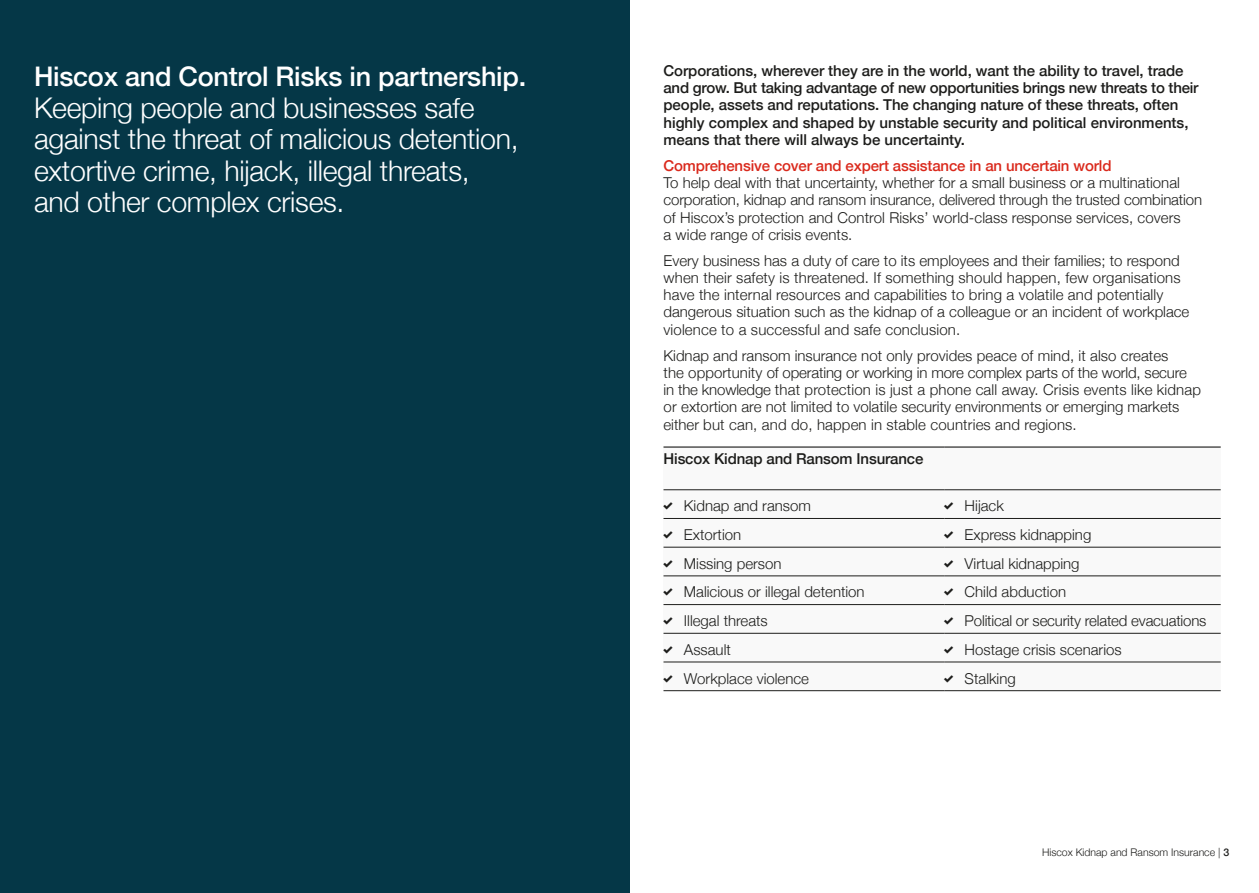
<style>
.page{position:relative;width:1259px;height:893px;background:#fff}
.page>*{position:absolute;margin:0;border:0;box-sizing:border-box;transform-origin:0 0}
.t1{font:300 28.5px/31.5px "Helvetica Neue";letter-spacing:-.01em;color:#fff}
.t2{font:500 27px "Helvetica Neue";letter-spacing:-.01em;color:#fff}
.t3{font:300 15px/17.2px "Helvetica Neue";color:#1d1d1b}
.t4{font:500 15px/17.2px "Helvetica Neue";letter-spacing:-.005em;color:#1d1d1b}
.t5{font:500 15px "Helvetica Neue";letter-spacing:-.01em;color:#da291c}
.t6{font:300 10.5px "Helvetica Neue";color:#1d1d1b}
.s1{font-weight:500}
</style>
<div class="page">
<div style="left:0;top:0;width:629px;height:893px;background:#053747"></div>
<div style="left:663px;top:446px;width:557px;height:245px;background:#f9f9f9"></div>
<hr style="left:663px;top:489px;width:281px;height:1px;background:#1d1d1b">
<hr style="left:944px;top:489px;width:276px;height:1px;background:#1d1d1b">
<hr style="left:663px;top:518px;width:281px;height:1px;background:#1d1d1b">
<hr style="left:944px;top:518px;width:276px;height:1px;background:#1d1d1b">
<hr style="left:663px;top:547px;width:281px;height:1px;background:#1d1d1b">
<hr style="left:944px;top:547px;width:276px;height:1px;background:#1d1d1b">
<hr style="left:663px;top:576px;width:281px;height:1px;background:#1d1d1b">
<hr style="left:944px;top:576px;width:276px;height:1px;background:#1d1d1b">
<hr style="left:663px;top:604px;width:281px;height:1px;background:#1d1d1b">
<hr style="left:944px;top:604px;width:276px;height:1px;background:#1d1d1b">
<hr style="left:663px;top:633px;width:281px;height:1px;background:#1d1d1b">
<hr style="left:944px;top:633px;width:276px;height:1px;background:#1d1d1b">
<hr style="left:663px;top:662px;width:281px;height:1px;background:#1d1d1b">
<hr style="left:944px;top:662px;width:276px;height:1px;background:#1d1d1b">
<hr style="left:663px;top:690px;width:281px;height:1px;background:#1d1d1b">
<hr style="left:944px;top:690px;width:276px;height:1px;background:#1d1d1b">
<hr style="left:663px;top:446px;width:281px;height:2px;background:#1d1d1b">
<hr style="left:944px;top:446px;width:276px;height:2px;background:#1d1d1b">
<h2 class="t2" style="left:34px;top:55px;width:494px">Hiscox and Control Risks in partnership.</h2>
<h1 class="t1" style="left:34px;top:90px;width:486px">Keeping people and businesses safe against the threat of malicious detention, extortive crime, hijack, illegal threats, and other complex crises.</h1>
<p class="t4" style="left:663px;top:61px;width:536px">Corporations, wherever they are in the world, want the ability to travel, trade and grow. But taking advantage of new opportunities brings new threats to their people, assets and reputations. The changing nature of these threats, often highly complex and shaped by unstable security and political environments, means that there will always be uncertainty.</p>
<p class="t5" style="left:663px;top:153px;width:449px">Comprehensive cover and expert assistance in an uncertain world</p>
<p class="t3" style="left:663px;top:173px;width:540px">To help deal with that uncertainty, whether for a small business or a multinational corporation, kidnap and ransom insurance, delivered through the trusted combination of Hiscox’s protection and Control Risks’ world-class response services, covers<br>a wide range of crisis events.</p>
<p class="t3" style="left:663px;top:251px;width:527px">Every business has a duty of care to its employees and their families; to respond when their safety is threatened. If something should happen, few organisations have the internal resources and capabilities to bring a volatile and potentially dangerous situation such as the kidnap of a colleague or an incident of workplace violence to a successful and safe conclusion.</p>
<p class="t3" style="left:663px;top:346px;width:539px">Kidnap and ransom insurance not only provides peace of mind, it also creates<br>the opportunity of operating or working in more complex parts of the world, secure in the knowledge that protection is just a phone call away. Crisis events like kidnap or extortion are not limited to volatile security environments or emerging markets either but can, and do, happen in stable countries and regions.</p>
<p class="t4" style="left:663px;top:449px;width:261px">Hiscox Kidnap and Ransom Insurance</p>
<p class="t3" style="left:684px;top:496px;width:128px">Kidnap and ransom</p>
<p class="t3" style="left:964px;top:496px;width:41px">Hijack</p>
<p class="t3" style="left:684px;top:525px;width:59px">Extortion</p>
<p class="t3" style="left:964px;top:525px;width:128px">Express kidnapping</p>
<p class="t3" style="left:684px;top:554px;width:99px">Missing person</p>
<p class="t3" style="left:964px;top:554px;width:116px">Virtual kidnapping</p>
<p class="t3" style="left:684px;top:582px;width:182px">Malicious or illegal detention</p>
<p class="t3" style="left:964px;top:582px;width:103px">Child abduction</p>
<p class="t3" style="left:684px;top:611px;width:85px">Illegal threats</p>
<p class="t3" style="left:964px;top:611px;width:243px">Political or security related evacuations</p>
<p class="t3" style="left:684px;top:640px;width:48px">Assault</p>
<p class="t3" style="left:964px;top:640px;width:158px">Hostage crisis scenarios</p>
<p class="t3" style="left:684px;top:668px;width:127px">Workplace violence</p>
<p class="t3" style="left:964px;top:668px;width:53px">Stalking</p>
<p class="t6" style="left:1042px;top:843px;width:189px">Hiscox Kidnap and Ransom Insurance | <span class="s1">3</span></p>
</div>
